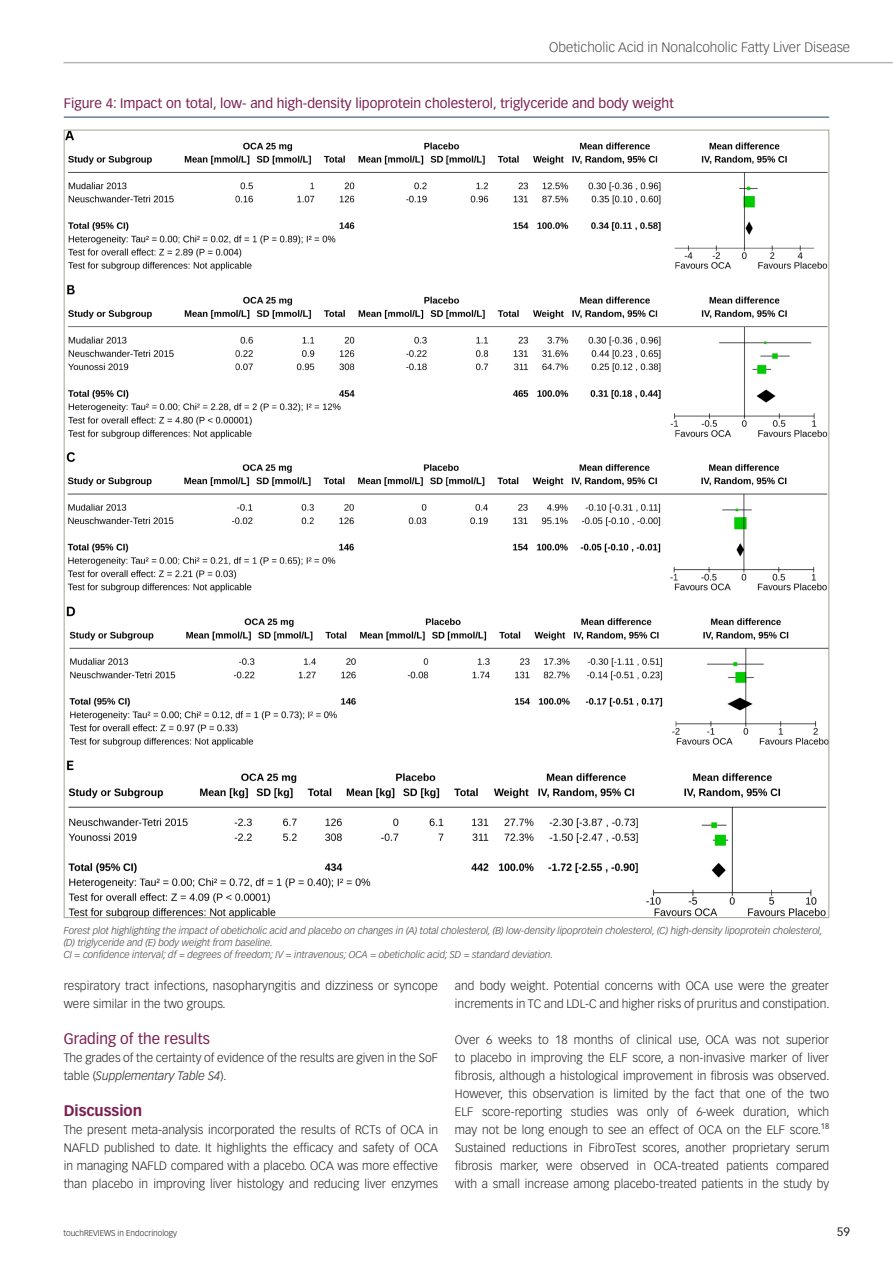
<style>
.page{position:relative;width:893px;height:1263px;background:#fff}
.page>*{position:absolute;margin:0;border:0;box-sizing:border-box;transform-origin:0 0}
.t1{font:15px "Vectora LT Std";color:#7b1f4f}
.t2{font:700 15px "Vectora LT Std";color:#7b1f4f}
.t3{font:13.5px "Vectora LT Std";color:#7b1f4f}
.t4{font:300 13.5px "Vectora LT Std";color:#4b4c4d}
.t5{font:300 12px/18px "Vectora LT Std";color:#231f20}
.t6{font:12px "Vectora LT Std";color:#231f20}
.t7{font:italic 300 9.75px/12px "Vectora LT Std";color:#3e3e3f}
.t8{font:300 8.25px "Vectora LT Std";color:#231f20}
.s1{font-style:italic}
</style>
<div class="page">
<hr style="left:64px;top:62px;width:829px;height:1px;background:#939598">
<hr style="left:64px;top:117px;width:765px;height:1px;background:#1d3f63">
<img style="left:66px;top:132px;width:761px;height:784px">
<p class="t4" style="left:549px;top:39px;width:302px">Obeticholic Acid in Nonalcoholic Fatty Liver Disease</p>
<p class="t3" style="left:64px;top:96px;width:612px">Figure 4: Impact on total, low- and high-density lipoprotein cholesterol, triglyceride and body weight</p>
<p class="t7" style="left:64px;top:925px;width:760px">Forest plot highlighting the impact of obeticholic acid and placebo on changes in (A) total cholesterol, (B) low-density lipoprotein cholesterol, (C) high-density lipoprotein cholesterol, (D) triglyceride and (E) body weight from baseline.<br>CI = confidence interval; df = degrees of freedom; IV = intravenous; OCA = obeticholic acid; SD = standard deviation.</p>
<p class="t5" style="left:64px;top:977px;width:376px">respiratory tract infections, nasopharyngitis and dizziness or syncope were similar in the two groups.</p>
<p class="t1" style="left:64px;top:1030px;width:148px">Grading of the results</p>
<p class="t5" style="left:64px;top:1049px;width:376px">The grades of the certainty of evidence of the results are given in the SoF table (<span class="s1">Supplementary Table S4</span>).</p>
<p class="t2" style="left:64px;top:1102px;width:80px">Discussion</p>
<p class="t5" style="left:64px;top:1121px;width:376px;text-align:justify">The present meta-analysis incorporated the results of RCTs of OCA in NAFLD published to date. It highlights the efficacy and safety of OCA in managing NAFLD compared with a placebo. OCA was more effective than placebo in improving liver histology and reducing liver enzymes</p>
<p class="t8" style="left:64px;top:1228px;width:115px">touchREVIEWS in Endocrinology</p>
<p class="t5" style="left:455px;top:977px;width:376px">and body weight. Potential concerns with OCA use were the greater increments in TC and LDL-C and higher risks of pruritus and constipation.</p>
<p class="t5" style="left:455px;top:1031px;width:376px;text-align:justify">Over 6 weeks to 18 months of clinical use, OCA was not superior to placebo in improving the ELF score, a non-invasive marker of liver fibrosis, although a histological improvement in fibrosis was observed.<br>However, this observation is limited by the fact that one of the two ELF score-reporting studies was only of 6-week duration, which may not be long enough to see an effect of OCA on the ELF score.<sup>18<br></sup>Sustained reductions in FibroTest scores, another proprietary serum fibrosis marker, were observed in OCA-treated patients compared with a small increase among placebo-treated patients in the study by</p>
<p class="t6" style="left:837px;top:1224px;width:15px">59</p>
</div>
